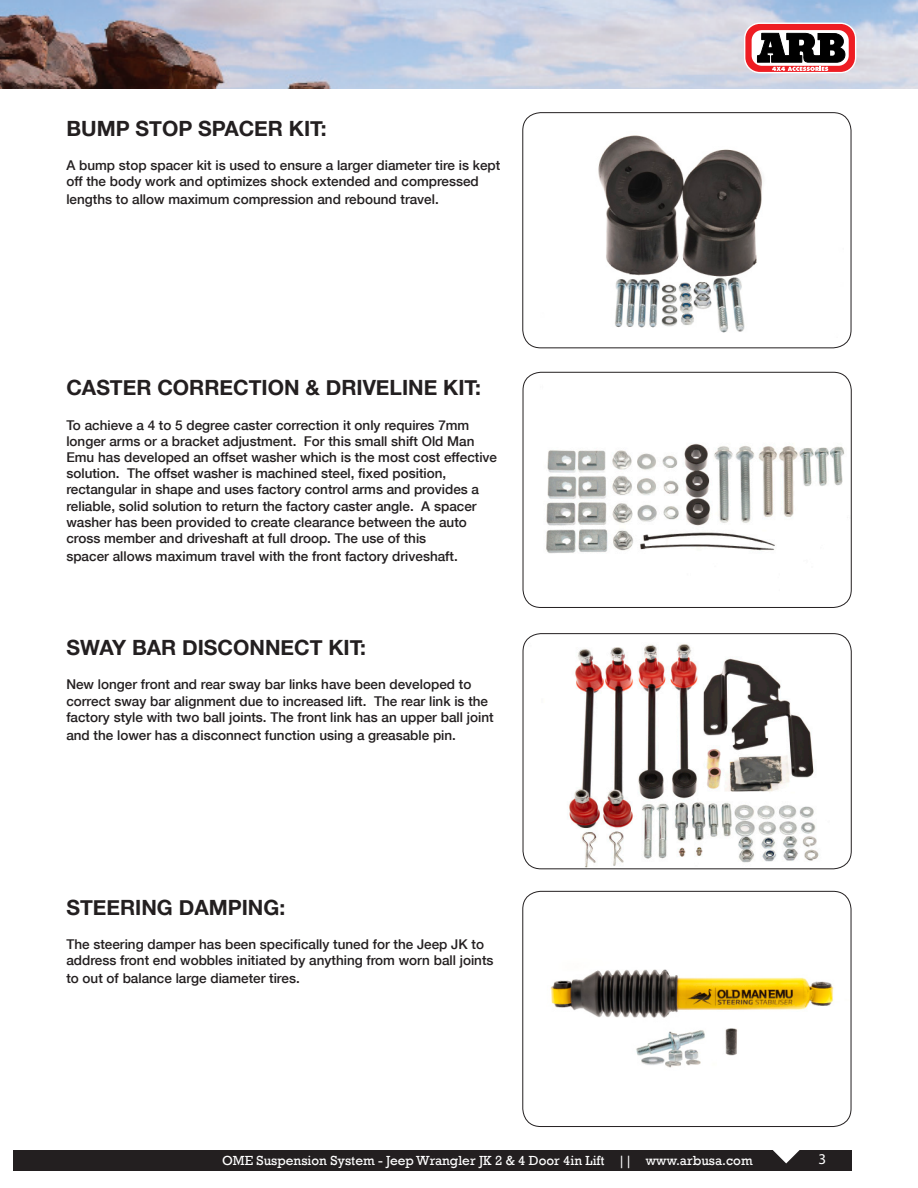
<style>
.page{position:relative;width:918px;height:1188px;background:#fff}
.page>*{position:absolute;margin:0;border:0;box-sizing:border-box;transform-origin:0 0}
.t1{font:700 21px "Helvetica Neue";color:#231f20}
.t2{font:15px "Myriad Pro";color:#fff}
.t3{font:500 13.5px/16.2px "Helvetica Neue";color:#231f20}
.t4{font:13.5px "Rockwell";color:#fff}
</style>
<div class="page">
<div style="left:13px;top:1150px;width:838px;height:21px;background:#231f20"></div>
<svg style="left:773px;top:1150px;width:27px;height:13px"></svg>
<img style="left:0;top:0;width:918px;height:88px">
<div style="left:745px;top:23px;width:111px;height:50px;background:#ee1d23;border-radius:15px"></div>
<div style="left:744px;top:23px;width:112px;height:50px;border:1px solid #fff;border-radius:15px"></div>
<div style="left:752px;top:30px;width:97px;height:36px;background:#fff;border-radius:10px"></div>
<svg style="left:757px;top:33px;width:89px;height:38px"></svg>
<img style="left:523px;top:634px;width:328px;height:235px">
<div style="left:523px;top:633px;width:328px;height:236px;border:1px solid #231f20;border-radius:18px"></div>
<img style="left:523px;top:113px;width:328px;height:235px">
<div style="left:523px;top:112px;width:328px;height:236px;border:1px solid #231f20;border-radius:18px"></div>
<img style="left:523px;top:891px;width:328px;height:226px">
<div style="left:523px;top:891px;width:328px;height:236px;border:1px solid #231f20;border-radius:18px"></div>
<img style="left:523px;top:372px;width:328px;height:182px">
<div style="left:523px;top:372px;width:328px;height:236px;border:1px solid #231f20;border-radius:18px"></div>
<p class="t1" style="left:66px;top:112px;width:262px">BUMP STOP SPACER KIT:</p>
<p class="t3" style="left:66px;top:157px;width:435px">A bump stop spacer kit is used to ensure a larger diameter tire is kept off the body work and optimizes shock extended and compressed</p>
<p class="t3" style="left:66px;top:191px;width:374px">lengths to allow maximum compression and rebound travel.</p>
<p class="t1" style="left:66px;top:372px;width:416px">CASTER CORRECTION &amp; DRIVELINE KIT:</p>
<p class="t3" style="left:66px;top:416px;width:432px">To achieve a 4 to 5 degree caster correction it only requires 7mm longer arms or a bracket adjustment. For this small shift Old Man Emu has developed an offset washer which is the most cost effective solution. The offset washer is machined steel, fixed position, rectangular in shape and uses factory control arms and provides a reliable, solid solution to return the factory caster angle. A spacer washer has been provided to create clearance between the auto cross member and driveshaft at full droop. The use of this</p>
<p class="t3" style="left:66px;top:548px;width:393px">spacer allows maximum travel with the front factory driveshaft.</p>
<p class="t1" style="left:66px;top:631px;width:301px">SWAY BAR DISCONNECT KIT:</p>
<p class="t3" style="left:66px;top:676px;width:429px">New longer front and rear sway bar links have been developed to correct sway bar alignment due to increased lift. The rear link is the factory style with two ball joints. The front link has an upper ball joint</p>
<p class="t3" style="left:66px;top:726px;width:391px">and the lower has a disconnect function using a greasable pin.</p>
<p class="t1" style="left:66px;top:891px;width:220px">STEERING DAMPING:</p>
<p class="t3" style="left:66px;top:935px;width:429px">The steering damper has been specifically tuned for the Jeep JK to address front end wobbles initiated by anything from worn ball joints</p>
<p class="t3" style="left:66px;top:970px;width:235px">to out of balance large diameter tires.</p>
<p class="t4" style="left:222px;top:1153px;width:532px">OME Suspension System - Jeep Wrangler JK 2 &amp; 4 Door 4in Lift || www.arbusa.com</p>
<p class="t2" style="left:819px;top:1149px;width:9px">3</p>
</div>
